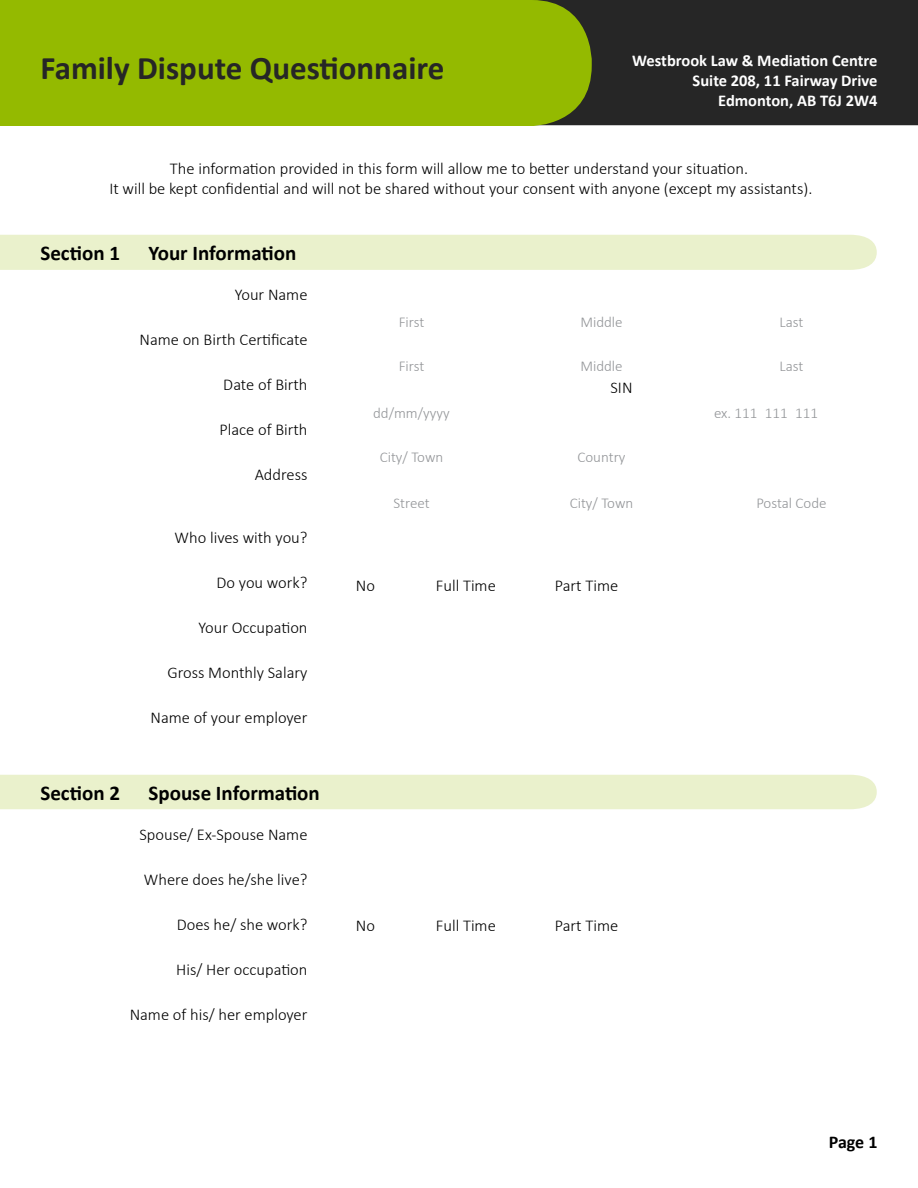
<style>
.page{position:relative;width:918px;height:1188px;background:#fff}
.page>*{position:absolute;margin:0;border:0;box-sizing:border-box;transform-origin:0 0}
.t1{font:700 33px "Calibri";color:#262626}
.t2{font:700 21px "Calibri";color:#000}
.t3{font:700 18px "Calibri";color:#000}
.t4{font:300 16.5px/19.8px "Calibri";color:#000;text-align:center}
.t5{font:700 16.5px/19.8px "Calibri";color:#fff;text-align:right}
.t6{font:300 15px "Calibri";color:#939598}
</style>
<div class="page">
<div style="left:592px;top:0;width:326px;height:125px;background:#262626"></div>
<div style="left:0;top:0;width:592px;height:126px;background:#94ba00"></div>
<div style="left:0;top:235px;width:877px;height:35px;background:#eaf1cc"></div>
<div style="left:0;top:775px;width:877px;height:34px;background:#eaf1cc"></div>
<h1 class="t1" style="left:40px;top:47px;width:405px">Family Dispute Questionnaire</h1>
<p class="t5" style="left:632px;top:51px;width:247px">Westbrook Law &amp; Mediation Centre<br>Suite 208, 11 Fairway Drive<br>Edmonton, AB T6J 2W4</p>
<p class="t4" style="left:109px;top:158px;width:705px">The information provided in this form will allow me to better understand your situation.<br>It will be kept confidential and will not be shared without your consent with anyone (except my assistants).</p>
<p class="t2" style="left:40px;top:240px;width:81px">Section 1</p>
<p class="t2" style="left:149px;top:240px;width:149px">Your Information</p>
<p class="t4" style="left:235px;top:284px;width:74px">Your Name</p>
<p class="t4" style="left:139px;top:329px;width:170px">Name on Birth Certificate</p>
<p class="t4" style="left:223px;top:374px;width:86px">Date of Birth</p>
<p class="t4" style="left:219px;top:419px;width:90px">Place of Birth</p>
<p class="t4" style="left:255px;top:464px;width:54px">Address</p>
<p class="t4" style="left:175px;top:527px;width:134px">Who lives with you?</p>
<p class="t4" style="left:217px;top:572px;width:92px">Do you work?</p>
<p class="t4" style="left:199px;top:617px;width:110px">Your Occupation</p>
<p class="t4" style="left:167px;top:662px;width:142px">Gross Monthly Salary</p>
<p class="t4" style="left:150px;top:707px;width:159px">Name of your employer</p>
<p class="t2" style="left:40px;top:779px;width:81px">Section 2</p>
<p class="t2" style="left:149px;top:779px;width:173px">Spouse Information</p>
<p class="t4" style="left:140px;top:824px;width:169px">Spouse/ Ex-Spouse Name</p>
<p class="t4" style="left:144px;top:869px;width:165px">Where does he/she live?</p>
<p class="t4" style="left:177px;top:914px;width:132px">Does he/ she work?</p>
<p class="t4" style="left:176px;top:959px;width:133px">His/ Her occupation</p>
<p class="t4" style="left:130px;top:1004px;width:179px">Name of his/ her employer</p>
<p class="t6" style="left:399px;top:312px;width:27px">First</p>
<p class="t6" style="left:580px;top:312px;width:44px">Middle</p>
<p class="t6" style="left:780px;top:312px;width:25px">Last</p>
<p class="t6" style="left:399px;top:356px;width:27px">First</p>
<p class="t6" style="left:580px;top:356px;width:44px">Middle</p>
<p class="t6" style="left:780px;top:356px;width:25px">Last</p>
<p class="t4" style="left:610px;top:377px;width:24px">SIN</p>
<p class="t6" style="left:373px;top:403px;width:78px">dd/mm/yyyy</p>
<p class="t6" style="left:714px;top:403px;width:105px">ex. 111 111 111</p>
<p class="t6" style="left:380px;top:448px;width:65px">City/ Town</p>
<p class="t6" style="left:577px;top:448px;width:50px">Country</p>
<p class="t6" style="left:393px;top:493px;width:38px">Street</p>
<p class="t6" style="left:570px;top:493px;width:65px">City/ Town</p>
<p class="t6" style="left:756px;top:493px;width:72px">Postal Code</p>
<p class="t4" style="left:356px;top:575px;width:21px">No</p>
<p class="t4" style="left:436px;top:575px;width:62px">Full Time</p>
<p class="t4" style="left:555px;top:575px;width:65px">Part Time</p>
<p class="t4" style="left:356px;top:915px;width:21px">No</p>
<p class="t4" style="left:436px;top:915px;width:62px">Full Time</p>
<p class="t4" style="left:555px;top:915px;width:65px">Part Time</p>
<p class="t3" style="left:829px;top:1130px;width:50px">Page 1</p>
</div>
